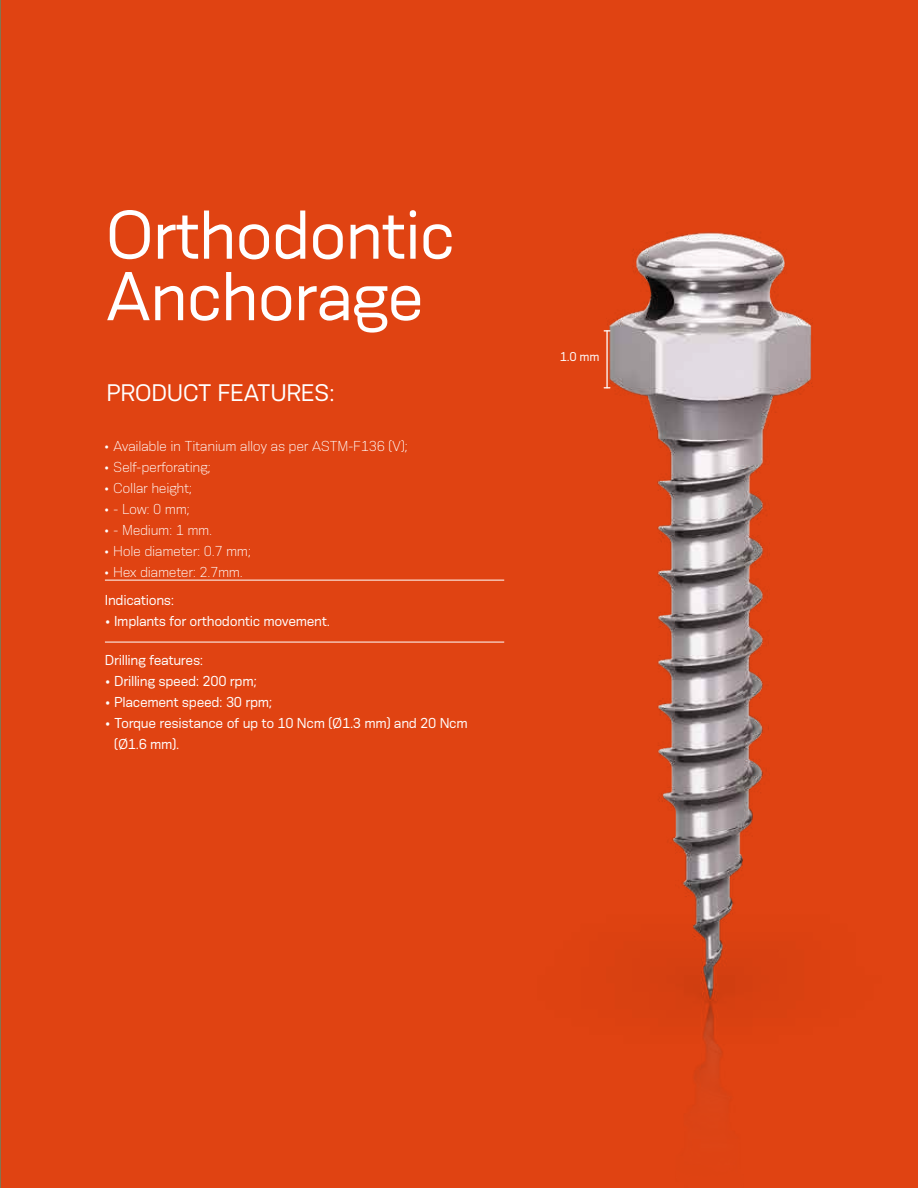
<style>
.page{position:relative;width:918px;height:1188px;background:#fff}
.page>*{position:absolute;margin:0;border:0;box-sizing:border-box;transform-origin:0 0}
.t1{font:64.8px/61.5px "Konsens";letter-spacing:-.025em;color:#fff}
.t2{font:22.5px "Konsens";letter-spacing:-.025em;color:#fff}
.t3{font:13.5px/21px "Konsens";letter-spacing:-.025em;color:#fff}
.t4{font:300 13.5px "Konsens";letter-spacing:-.025em;color:#fff}
.t5{font:12px "Konsens";color:#fff}
</style>
<div class="page">
<svg style="left:0;top:0;width:1px;height:1188px"></svg>
<div style="left:1px;top:0;width:917px;height:1188px;background:#e04312"></div>
<img style="left:200px;top:232px;width:613px;height:859px">
<hr style="left:606px;top:331px;width:2px;height:57px;background:#fff">
<hr style="left:105px;top:580px;width:399px;height:1px;background:#fff">
<hr style="left:105px;top:642px;width:399px;height:1px;background:#fff">
<h1 class="t1" style="left:105px;top:202px;width:352px">Orthodontic<br>Anchorage</h1>
<h2 class="t2" style="left:107px;top:379px;width:230px">PRODUCT FEATURES:</h2>
<p class="t4" style="left:104px;top:438px;width:305px">• Available in Titanium alloy as per ASTM-F136 (V);</p>
<p class="t4" style="left:104px;top:459px;width:108px">• Self-perforating;</p>
<p class="t4" style="left:104px;top:480px;width:90px">• Collar height;</p>
<p class="t4" style="left:104px;top:501px;width:87px">• - Low: 0 mm;</p>
<p class="t4" style="left:104px;top:522px;width:110px">• - Medium: 1 mm.</p>
<p class="t4" style="left:104px;top:543px;width:149px">• Hole diameter: 0.7 mm;</p>
<p class="t4" style="left:104px;top:564px;width:140px">• Hex diameter: 2.7mm.</p>
<p class="t3" style="left:105px;top:589px;width:71px">Indications:</p>
<p class="t3" style="left:105px;top:610px;width:226px">• Implants for orthodontic movement.</p>
<p class="t3" style="left:105px;top:649px;width:100px">Drilling features:</p>
<p class="t3" style="left:105px;top:670px;width:153px">• Drilling speed: 200 rpm;</p>
<p class="t3" style="left:105px;top:691px;width:169px">• Placement speed: 30 rpm;</p>
<p class="t3" style="left:114px;top:712px;width:355px;text-indent:-9px">• Torque resistance of up to 10 Ncm (Ø1.3 mm) and 20 Ncm (Ø1.6 mm).</p>
<p class="t5" style="left:560px;top:349px;width:41px">1.0 mm</p>
</div>
